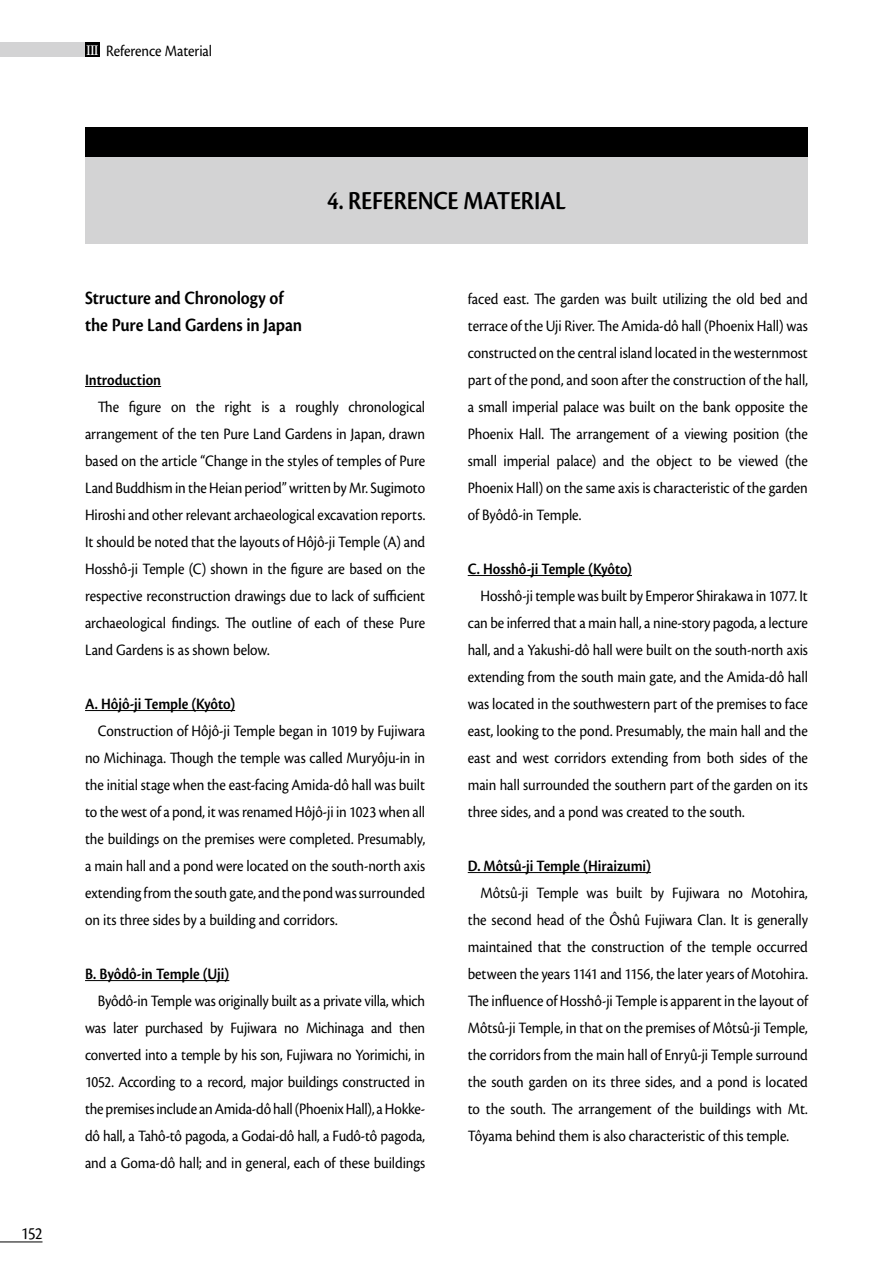
<style>
.page{position:relative;width:893px;height:1263px;background:#fff}
.page>*{position:absolute;margin:0;border:0;box-sizing:border-box;transform-origin:0 0}
.t1{font:27px "Cronos Pro Semibold Subh";letter-spacing:-.01em;color:#000;scale:.9 1}
.t2{font:600 19.5px/27px "Cronos Pro";letter-spacing:-.01em;color:#000;scale:.9 1}
.t3{font:18px "Cronos Pro";color:#000;scale:.9 1}
.t4{font:16.5px/27px "Cronos Pro";letter-spacing:-.005em;color:#000;text-align:justify;scale:.9 1}
.t5{font:600 16.5px "Cronos Pro";letter-spacing:-.005em;color:#000;scale:.9 1}
.s1{font-family:"Adobe Caslon Pro";font-weight:600;font-size:13.5px;color:#fff}
</style>
<div class="page">
<hr style="left:0;top:1242px;width:43px;height:1px;background:#000">
<div style="left:0;top:43px;width:85px;height:14px;background:#d3d3d4"></div>
<div style="left:85px;top:43px;width:15px;height:14px;background:#000"></div>
<hr style="left:85px;top:386px;width:76px;height:1px;background:#000">
<hr style="left:85px;top:710px;width:150px;height:1px;background:#000">
<hr style="left:85px;top:980px;width:144px;height:1px;background:#000">
<hr style="left:468px;top:575px;width:164px;height:1px;background:#000">
<hr style="left:468px;top:872px;width:183px;height:1px;background:#000">
<div style="left:85px;top:128px;width:723px;height:29px;background:#000"></div>
<div style="left:85px;top:157px;width:723px;height:87px;background:#d3d3d4"></div>
<p class="t4" style="left:87px;top:38px;width:141px"><span class="s1">III</span> Reference Material</p>
<p class="t3" style="left:21px;top:1223px;width:25px">152</p>
<h1 class="t1" style="left:327px;top:185px;width:267px">4. REFERENCE MATERIAL</h1>
<p class="t2" style="left:85px;top:284px;width:243px">Structure and Chronology of the Pure Land Gardens in Japan</p>
<p class="t5" style="left:85px;top:370px;width:86px">Introduction</p>
<p class="t4" style="left:85px;top:393px;width:379px;text-indent:13px">The figure on the right is a roughly chronological arrangement of the ten Pure Land Gardens in Japan, drawn based on the article “Change in the styles of temples of Pure Land Buddhism in the Heian period” written by Mr. Sugimoto Hiroshi and other relevant archaeological excavation reports.<br>It should be noted that the layouts of Hôjô-ji Temple (A) and Hosshô-ji Temple (C) shown in the figure are based on the respective reconstruction drawings due to lack of sufficient archaeological findings. The outline of each of these Pure Land Gardens is as shown below.</p>
<p class="t5" style="left:85px;top:694px;width:168px">A. Hôjô-ji Temple (Kyôto)</p>
<p class="t4" style="left:85px;top:717px;width:380px;text-indent:13px">Construction of Hôjô-ji Temple began in 1019 by Fujiwara no Michinaga. Though the temple was called Muryôju-in in the initial stage when the east-facing Amida-dô hall was built to the west of a pond, it was renamed Hôjô-ji in 1023 when all the buildings on the premises were completed. Presumably, a main hall and a pond were located on the south-north axis extending from the south gate, and the pond was surrounded on its three sides by a building and corridors.</p>
<p class="t5" style="left:85px;top:964px;width:162px">B. Byôdô-in Temple (Uji)</p>
<p class="t4" style="left:85px;top:987px;width:380px;text-indent:13px">Byôdô-in Temple was originally built as a private villa, which was later purchased by Fujiwara no Michinaga and then converted into a temple by his son, Fujiwara no Yorimichi, in 1052. According to a record, major buildings constructed in the premises include an Amida-dô hall (Phoenix Hall), a Hokke&shy;dô hall, a Tahô-tô pagoda, a Godai-dô hall, a Fudô-tô pagoda, and a Goma-dô hall; and in general, each of these buildings</p>
<p class="t4" style="left:468px;top:285px;width:379px">faced east. The garden was built utilizing the old bed and terrace of the Uji River. The Amida-dô hall (Phoenix Hall) was constructed on the central island located in the westernmost part of the pond, and soon after the construction of the hall, a small imperial palace was built on the bank opposite the Phoenix Hall. The arrangement of a viewing position (the small imperial palace) and the object to be viewed (the Phoenix Hall) on the same axis is characteristic of the garden of Byôdô-in Temple.</p>
<p class="t5" style="left:468px;top:559px;width:184px">C. Hosshô-ji Temple (Kyôto)</p>
<p class="t4" style="left:468px;top:582px;width:379px;text-indent:13px">Hosshô-ji temple was built by Emperor Shirakawa in 1077. It can be inferred that a main hall, a nine-story pagoda, a lecture hall, and a Yakushi-dô hall were built on the south-north axis extending from the south main gate, and the Amida-dô hall was located in the southwestern part of the premises to face east, looking to the pond. Presumably, the main hall and the east and west corridors extending from both sides of the main hall surrounded the southern part of the garden on its three sides, and a pond was created to the south.</p>
<p class="t5" style="left:468px;top:856px;width:205px">D. Môtsû-ji Temple (Hiraizumi)</p>
<p class="t4" style="left:468px;top:879px;width:380px;text-indent:13px">Môtsû-ji Temple was built by Fujiwara no Motohira, the second head of the Ôshû Fujiwara Clan. It is generally maintained that the construction of the temple occurred between the years 1141 and 1156, the later years of Motohira.<br>The influence of Hosshô-ji Temple is apparent in the layout of Môtsû-ji Temple, in that on the premises of Môtsû-ji Temple, the corridors from the main hall of Enryû-ji Temple surround the south garden on its three sides, and a pond is located to the south. The arrangement of the buildings with Mt.<br>Tôyama behind them is also characteristic of this temple.</p>
</div>
